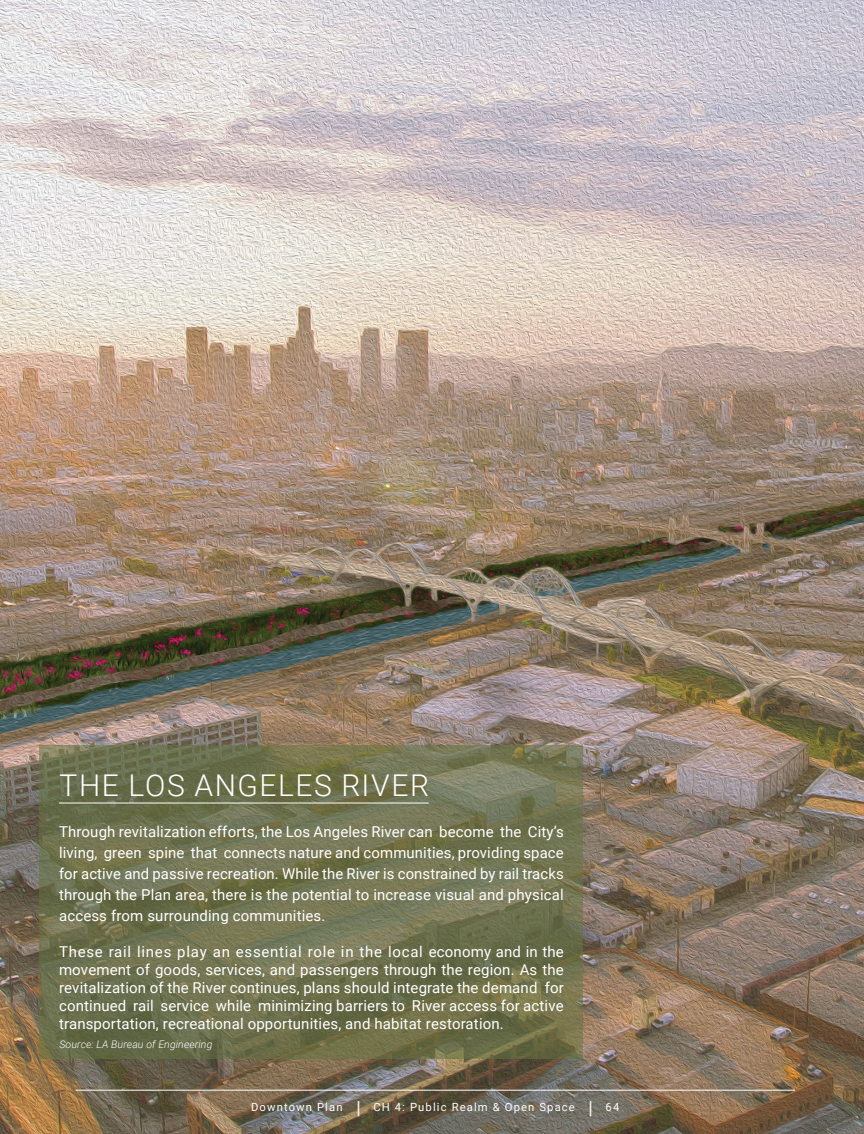
<style>
.page{position:relative;width:864px;height:1134px;background:#fff}
.page>*{position:absolute;margin:0;border:0;box-sizing:border-box;transform-origin:0 0}
.Heading_1_white{font:300 30px "Roboto";letter-spacing:.05em;color:#fff}
.BD_-_White_Text{font:15px/21px "Roboto";letter-spacing:.01em;color:#fff;text-align:justify}
.t1{font:11.25px "Roboto";letter-spacing:.1em;color:#fff}
.WT-_Caption_White{font:italic 300 10.5px "Roboto";letter-spacing:.01em;color:#fff}
.s1{font-size:18px}
</style>
<div class="page">
<img style="left:0;top:0;width:864px;height:1134px">
<svg style="left:40px;top:745px;width:543px;height:314px;background:#6f724f"></svg>
<hr style="left:59px;top:803px;width:370px;height:1px;background:#fff">
<hr style="left:76px;top:1090px;width:719px;height:1px;background:#fff">
<p class="Heading_1_white" style="left:60px;top:764px;width:371px">THE LOS ANGELES RIVER</p>
<p class="BD_-_White_Text" style="left:59px;top:821px;width:506px">Through revitalization efforts, the Los Angeles River can become the City’s living, green spine that connects nature and communities, providing space for active and passive recreation. While the River is constrained by rail tracks through the Plan area, there is the potential to increase visual and physical access from surrounding communities.</p>
<p class="BD_-_White_Text" style="left:59px;top:942px;width:506px;line-height:18px">These rail lines play an essential role in the local economy and in the movement of goods, services, and passengers through the region. As the revitalization of the River continues, plans should integrate the demand for continued rail service while minimizing barriers to River access for active transportation, recreational opportunities, and habitat restoration.</p>
<p class="WT-_Caption_White" style="left:59px;top:1037px;width:154px">Source: LA Bureau of Engineering</p>
<p class="t1" style="left:251px;top:1099px;width:370px">Downtown Plan <span class="s1">|</span> CH 4: Public Realm &amp; Open Space <span class="s1">|</span> 64</p>
</div>
